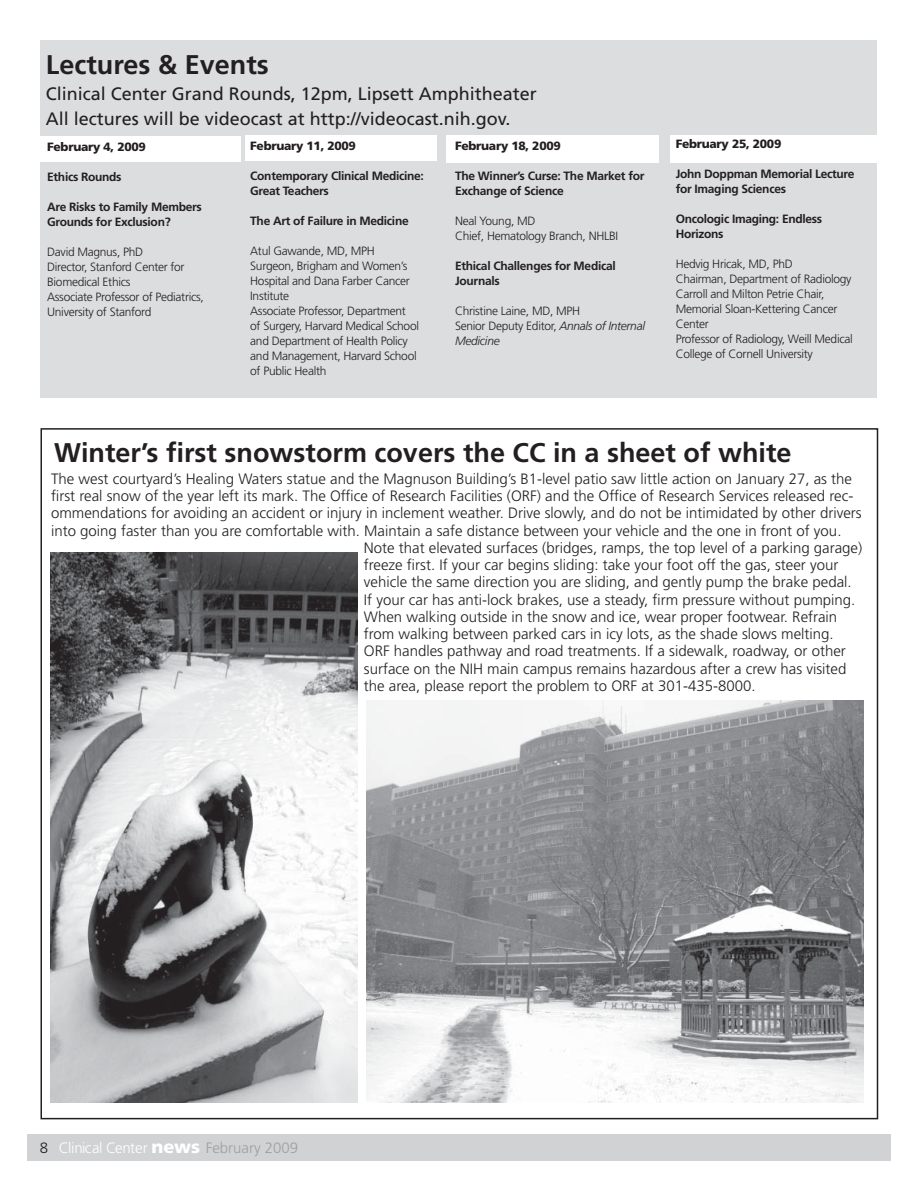
<style>
.page{position:relative;width:918px;height:1188px;background:#fff}
.page>*{position:absolute;margin:0;border:0;box-sizing:border-box;transform-origin:0 0}
.t1{font:700 27px "Frutiger LT Std";color:#231f20}
.t2{font:18px/25.5px "Frutiger LT Std";color:#231f20}
.t3{font:300 15px "Frutiger LT Std";color:#231f20}
.t4{font:300 15px "Frutiger LT Std";color:#fff}
.t5{font:300 12px/15px "Frutiger LT Std";letter-spacing:-.025em;color:#231f20}
.t6{font:700 12px/15px "Frutiger LT Std";letter-spacing:-.025em;color:#231f20}
.t7{font:900 12px "Frutiger LT Std";letter-spacing:-.025em;color:#231f20}
.s1{font-style:italic}
.s2{color:#231f20}
.s3{font-weight:900;font-size:18px}
.s4{color:#9d9fa1}
</style>
<div class="page">
<div style="left:27px;top:1134px;width:864px;height:27px;background:#d1d2d4"></div>
<div style="left:40px;top:40px;width:838px;height:358px;background:#dcddde"></div>
<div style="left:40px;top:136px;width:201px;height:26px;background:#fff"></div>
<div style="left:245px;top:135px;width:192px;height:26px;background:#fff"></div>
<div style="left:446px;top:135px;width:213px;height:27px;background:#fff"></div>
<div style="left:670px;top:135px;width:208px;height:28px;background:#fff"></div>
<img style="left:366px;top:700px;width:498px;height:402px">
<img style="left:51px;top:552px;width:306px;height:550px">
<h1 class="t1" style="left:46px;top:53px;width:225px">Lectures &amp; Events</h1>
<p class="t2" style="left:46px;top:82px;width:493px">Clinical Center Grand Rounds, 12pm, Lipsett Amphitheater<br>All lectures will be videocast at http://videocast.nih.gov.</p>
<p class="t7" style="left:47px;top:141px;width:100px">February 4, 2009</p>
<p class="t6" style="left:47px;top:170px;width:76px">Ethics Rounds</p>
<p class="t6" style="left:47px;top:200px;width:156px">Are Risks to Family Members<br>Grounds for Exclusion?</p>
<p class="t5" style="left:47px;top:245px;width:158px">David Magnus, PhD<br>Director, Stanford Center for<br>Biomedical Ethics<br>Associate Professor of Pediatrics,<br>University of Stanford</p>
<p class="t7" style="left:250px;top:141px;width:107px">February 11, 2009</p>
<p class="t6" style="left:250px;top:169px;width:175px">Contemporary Clinical Medicine:<br>Great Teachers</p>
<p class="t6" style="left:250px;top:214px;width:160px">The Art of Failure in Medicine</p>
<p class="t5" style="left:250px;top:244px;width:170px">Atul Gawande, MD, MPH<br>Surgeon, Brigham and Women’s<br>Hospital and Dana Farber Cancer<br>Institute<br>Associate Professor, Department of Surgery, Harvard Medical School and Department of Health Policy and Management, Harvard School of Public Health</p>
<p class="t7" style="left:455px;top:141px;width:107px">February 18, 2009</p>
<p class="t6" style="left:455px;top:169px;width:191px">The Winner’s Curse: The Market for<br>Exchange of Science</p>
<p class="t5" style="left:455px;top:214px;width:165px">Neal Young, MD<br>Chief, Hematology Branch, NHLBI</p>
<p class="t6" style="left:455px;top:259px;width:162px">Ethical Challenges for Medical<br>Journals</p>
<p class="t5" style="left:455px;top:304px;width:191px">Christine Laine, MD, MPH<br>Senior Deputy Editor, <span class="s1">Annals of Internal<br>Medicine</span></p>
<p class="t7" style="left:676px;top:138px;width:107px">February 25, 2009</p>
<p class="t6" style="left:676px;top:167px;width:180px">John Doppman Memorial Lecture for Imaging Sciences</p>
<p class="t6" style="left:676px;top:212px;width:148px">Oncologic Imaging: Endless<br>Horizons</p>
<p class="t5" style="left:676px;top:257px;width:179px">Hedvig Hricak, MD, PhD<br>Chairman, Department of Radiology<br>Carroll and Milton Petrie Chair,<br>Memorial Sloan-Kettering Cancer<br>Center<br>Professor of Radiology, Weill Medical<br>College of Cornell University</p>
<h1 class="t1" style="left:54px;top:441px;width:739px">Winter’s first snowstorm covers the CC in a sheet of white</h1>
<p class="t3" style="left:51px;top:472px;width:802px">The west courtyard’s Healing Waters statue and the Magnuson Building’s B1-level patio saw little action on January 27, as the</p>
<p class="t3" style="left:51px;top:489px;width:804px">first real snow of the year left its mark. The Office of Research Facilities (ORF) and the Office of Research Services released rec-</p>
<p class="t3" style="left:51px;top:507px;width:812px">ommendations for avoiding an accident or injury in inclement weather. Drive slowly, and do not be intimidated by other drivers</p>
<p class="t3" style="left:51px;top:524px;width:792px">into going faster than you are comfortable with. Maintain a safe distance between your vehicle and the one in front of you.</p>
<p class="t3" style="left:364px;top:541px;width:500px">Note that elevated surfaces (bridges, ramps, the top level of a parking garage)</p>
<p class="t3" style="left:364px;top:558px;width:476px">freeze first. If your car begins sliding: take your foot off the gas, steer your</p>
<p class="t3" style="left:364px;top:576px;width:489px">vehicle the same direction you are sliding, and gently pump the brake pedal.</p>
<p class="t3" style="left:364px;top:593px;width:493px">If your car has anti-lock brakes, use a steady, firm pressure without pumping.</p>
<p class="t3" style="left:364px;top:610px;width:475px">When walking outside in the snow and ice, wear proper footwear. Refrain</p>
<p class="t3" style="left:364px;top:627px;width:471px">from walking between parked cars in icy lots, as the shade slows melting.</p>
<p class="t3" style="left:364px;top:645px;width:484px">ORF handles pathway and road treatments. If a sidewalk, roadway, or other</p>
<p class="t3" style="left:364px;top:662px;width:484px">surface on the NIH main campus remains hazardous after a crew has visited</p>
<p class="t3" style="left:364px;top:679px;width:393px">the area, please report the problem to ORF at 301-435-8000.</p>
<p class="t4" style="left:40px;top:1141px;width:260px"><span class="s2">8</span> Clinical Center <span class="s3">news</span> <span class="s4">February 2009</span></p>
</div>
